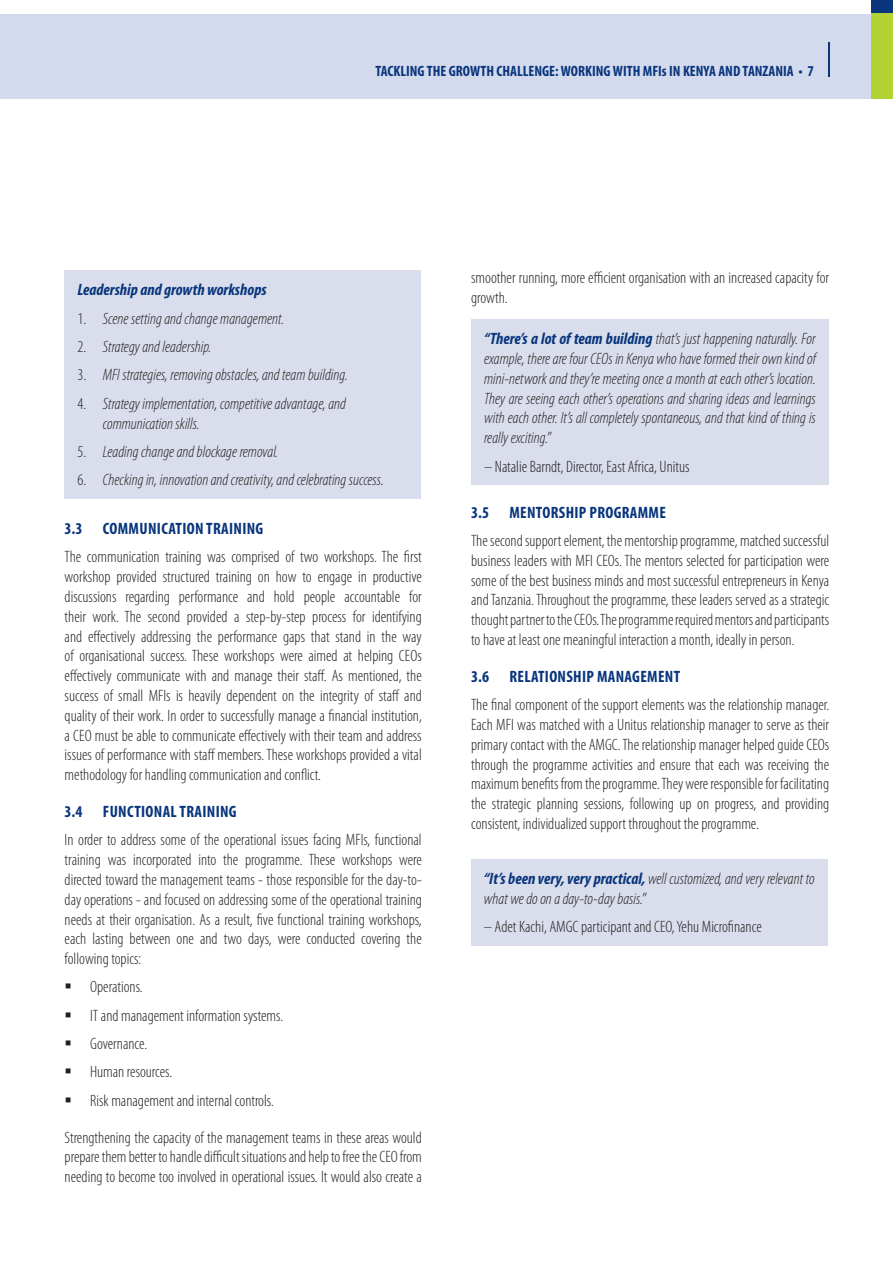
<style>
.page{position:relative;width:893px;height:1263px;background:#fff}
.page>*{position:absolute;margin:0;border:0;box-sizing:border-box;transform-origin:0 0}
.FSD_Body_Text{font:300 condensed 16.5px/19.8px "Myriad Pro";color:#231f20;text-align:justify}
.FSD_Numerical_sub-he{font:300 condensed 16.5px/19.8px "Myriad Pro";color:#231f20;text-align:justify}
.FSD_Body_Text-2{font:italic 300 condensed 16.5px/19.8px "Myriad Pro";color:#231f20;text-align:justify}
.FSD_Numerical_listin{font:italic 300 condensed 16.5px/19.8px "Myriad Pro";color:#231f20}
.FSD_bullets{font:300 condensed 16.5px "Myriad Pro";color:#231f20}
.FSD_Numerical_sub-he-2{font:700 condensed 16.5px "Myriad Pro";letter-spacing:.02em;color:#08357c}
.FSD_Body_Text-3{font:italic 700 condensed 16.5px "Myriad Pro";color:#08357c}
.t1{font:700 condensed 15px "Myriad Pro";color:#08357c}
.s1{font-style:normal}
.s2{font-weight:700;color:#08357c}
.s3{font-style:italic}
</style>
<div class="page">
<div style="left:0;top:14px;width:893px;height:85px;background:#d4daee"></div>
<hr style="left:828px;top:42px;width:2px;height:34px;background:#08357c">
<div style="left:872px;top:0;width:21px;height:16px;background:#08357c"></div>
<div style="left:872px;top:13px;width:21px;height:85px;background:#b3d234"></div>
<div style="left:65px;top:270px;width:356px;height:229px;background:#dadeec"></div>
<div style="left:471px;top:319px;width:358px;height:166px;background:#dadeec"></div>
<div style="left:471px;top:859px;width:357px;height:86px;background:#dadeec"></div>
<p class="t1" style="left:376px;top:63px;width:440px">TACKLING THE GROWTH CHALLENGE: WORKING WITH MFIS IN KENYA AND TANZANIA • 7</p>
<p class="FSD_Body_Text-3" style="left:77px;top:280px;width:191px">Leadership and growth workshops</p>
<p class="FSD_Numerical_listin" style="left:77px;top:309px;width:209px"><span class="s1">1.</span> Scene setting and change management.</p>
<p class="FSD_Numerical_listin" style="left:77px;top:337px;width:135px"><span class="s1">2.</span> Strategy and leadership.</p>
<p class="FSD_Numerical_listin" style="left:77px;top:365px;width:272px"><span class="s1">3.</span> MFI strategies, removing obstacles, and team building.</p>
<p class="FSD_Numerical_listin" style="left:103px;top:394px;width:245px;text-indent:-26px"><span class="s1">4.</span> Strategy implementation, competitive advantage, and communication skills.</p>
<p class="FSD_Numerical_listin" style="left:77px;top:442px;width:202px"><span class="s1">5.</span> Leading change and blockage removal.</p>
<p class="FSD_Numerical_listin" style="left:77px;top:470px;width:308px"><span class="s1">6.</span> Checking in, innovation and creativity, and celebrating success.</p>
<p class="FSD_Numerical_sub-he-2" style="left:65px;top:519px;width:54px">3.3 COMMUNICATION</p>
<p class="FSD_Numerical_sub-he-2" style="left:206px;top:519px;width:15px">TRAINING</p>
<p class="FSD_Body_Text" style="left:65px;top:547px;width:359px">The communication training was comprised of two workshops. The first workshop provided structured training on how to engage in productive discussions regarding performance and hold people accountable for their work. The second provided a step-by-step process for identifying and effectively addressing the performance gaps that stand in the way of organisational success. These workshops were aimed at helping CEOs effectively communicate with and manage their staff. As mentioned, the success of small MFIs is heavily dependent on the integrity of staff and quality of their work. In order to successfully manage a financial institution, a CEO must be able to communicate effectively with their team and address issues of performance with staff members. These workshops provided a vital methodology for handling communication and conflict.</p>
<p class="FSD_Numerical_sub-he-2" style="left:65px;top:802px;width:54px">3.4 FUNCTIONAL</p>
<p class="FSD_Numerical_sub-he-2" style="left:180px;top:802px;width:15px">TRAINING</p>
<p class="FSD_Body_Text" style="left:65px;top:830px;width:359px">In order to address some of the operational issues facing MFIs, functional training was incorporated into the programme. These workshops were directed toward the management teams - those responsible for the day-to&shy;day operations - and focused on addressing some of the operational training needs at their organisation. As a result, five functional training workshops, each lasting between one and two days, were conducted covering the following topics:</p>
<p class="FSD_bullets" style="left:90px;top:978px;width:54px">Operations.</p>
<p class="FSD_bullets" style="left:90px;top:1006px;width:194px">IT and management information systems.</p>
<p class="FSD_bullets" style="left:90px;top:1035px;width:59px">Governance.</p>
<p class="FSD_bullets" style="left:90px;top:1063px;width:84px">Human resources.</p>
<p class="FSD_bullets" style="left:90px;top:1091px;width:185px">Risk management and internal controls.</p>
<p class="FSD_Body_Text" style="left:65px;top:1127px;width:359px">Strengthening the capacity of the management teams in these areas would prepare them better to handle difficult situations and help to free the CEO from needing to become too involved in operational issues. It would also create a</p>
<p class="FSD_Body_Text" style="left:471px;top:268px;width:359px">smoother running, more efficient organisation with an increased capacity for growth.</p>
<p class="FSD_Body_Text-2" style="left:484px;top:329px;width:333px"><span class="s2">“There’s a lot of team building</span> that’s just happening naturally. For example, there are four CEOs in Kenya who have formed their own kind of mini-network and they’re meeting once a month at each other’s location.<br>They are seeing each other’s operations and sharing ideas and learnings with each other. It’s all completely spontaneous, and that kind of thing is really exciting.”</p>
<p class="FSD_Body_Text" style="left:484px;top:457px;width:207px"><span class="s3">–</span> Natalie Barndt, Director, East Africa, Unitus</p>
<p class="FSD_Numerical_sub-he-2" style="left:471px;top:503px;width:58px">3.5 MENTORSHIP</p>
<p class="FSD_Numerical_sub-he-2" style="left:589px;top:503px;width:18px">PROGRAMME</p>
<p class="FSD_Body_Text" style="left:471px;top:531px;width:360px">The second support element, the mentorship programme, matched successful business leaders with MFI CEOs. The mentors selected for participation were some of the best business minds and most successful entrepreneurs in Kenya and Tanzania. Throughout the programme, these leaders served as a strategic thought partner to the CEOs. The programme required mentors and participants to have at least one meaningful interaction a month, ideally in person.</p>
<p class="FSD_Numerical_sub-he-2" style="left:471px;top:667px;width:55px">3.6 RELATIONSHIP</p>
<p class="FSD_Numerical_sub-he-2" style="left:597px;top:667px;width:20px">MANAGEMEN</p>
<p class="FSD_Numerical_sub-he-2" style="left:674px;top:667px;width:8px">T</p>
<p class="FSD_Numerical_sub-he" style="left:471px;top:695px;width:360px">The final component of the support elements was the relationship manager.<br>Each MFI was matched with a Unitus relationship manager to serve as their primary contact with the AMGC. The relationship manager helped guide CEOs through the programme activities and ensure that each was receiving the maximum benefits from the programme. They were responsible for facilitating the strategic planning sessions, following up on progress, and providing consistent, individualized support throughout the programme.</p>
<p class="FSD_Body_Text-2" style="left:484px;top:869px;width:332px"><span class="s2">“It’s been very, very practical,</span> well customized, and very relevant to what we do on a day-to-day basis.”</p>
<p class="FSD_Body_Text" style="left:484px;top:917px;width:279px"><span class="s3">–</span> Adet Kachi, AMGC participant and CEO, Yehu Microfinance</p>
</div>
